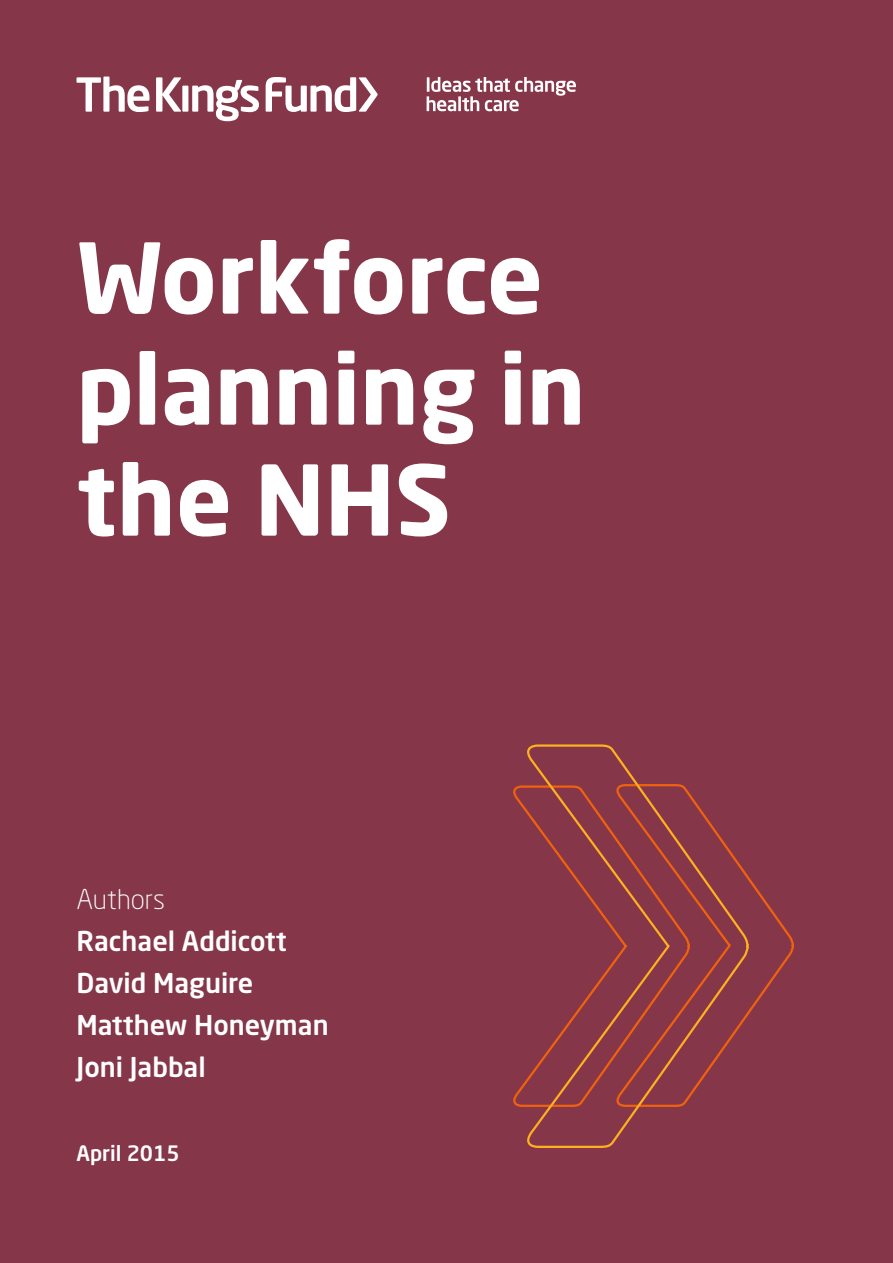
<style>
.page{position:relative;width:893px;height:1263px;background:#853749}
.page>*{position:absolute;margin:0;border:0;box-sizing:border-box;transform-origin:0 0}
.Title{font:700 96px/111px "Neo Sans Std";color:#fff}
.t1{font:500 27px "Neo Sans Std";color:#fff}
.authors{font:300 27px "Neo Sans Std";color:#fff}
.Date{font:500 21px "Neo Sans Std";color:#fff}
</style>
<div class="page">
<div style="left:182px;top:86px;width:6px;height:26px;background:#fff"></div>
<svg style="left:156px;top:77px;width:25px;height:35px"></svg>
<svg style="left:77px;top:77px;width:72px;height:35px"></svg>
<svg style="left:266px;top:77px;width:112px;height:35px"></svg>
<svg style="left:192px;top:80px;width:67px;height:41px"></svg>
<svg style="left:750px;top:879px;width:44px;height:133px"></svg>
<svg style="left:526px;top:744px;width:224px;height:404px"></svg>
<svg style="left:427px;top:77px;width:149px;height:34px"></svg>
<p class="Title" style="left:77px;top:220px;width:510px">Workforce planning in the NHS</p>
<p class="authors" style="left:77px;top:883px;width:90px">Authors</p>
<p class="t1" style="left:77px;top:924px;width:212px">Rachael Addicott</p>
<p class="t1" style="left:77px;top:966px;width:178px">David Maguire</p>
<p class="t1" style="left:77px;top:1008px;width:254px">Matthew Honeyman</p>
<p class="t1" style="left:77px;top:1050px;width:131px">Joni Jabbal</p>
<p class="Date" style="left:77px;top:1140px;width:105px">April 2015</p>
</div>
